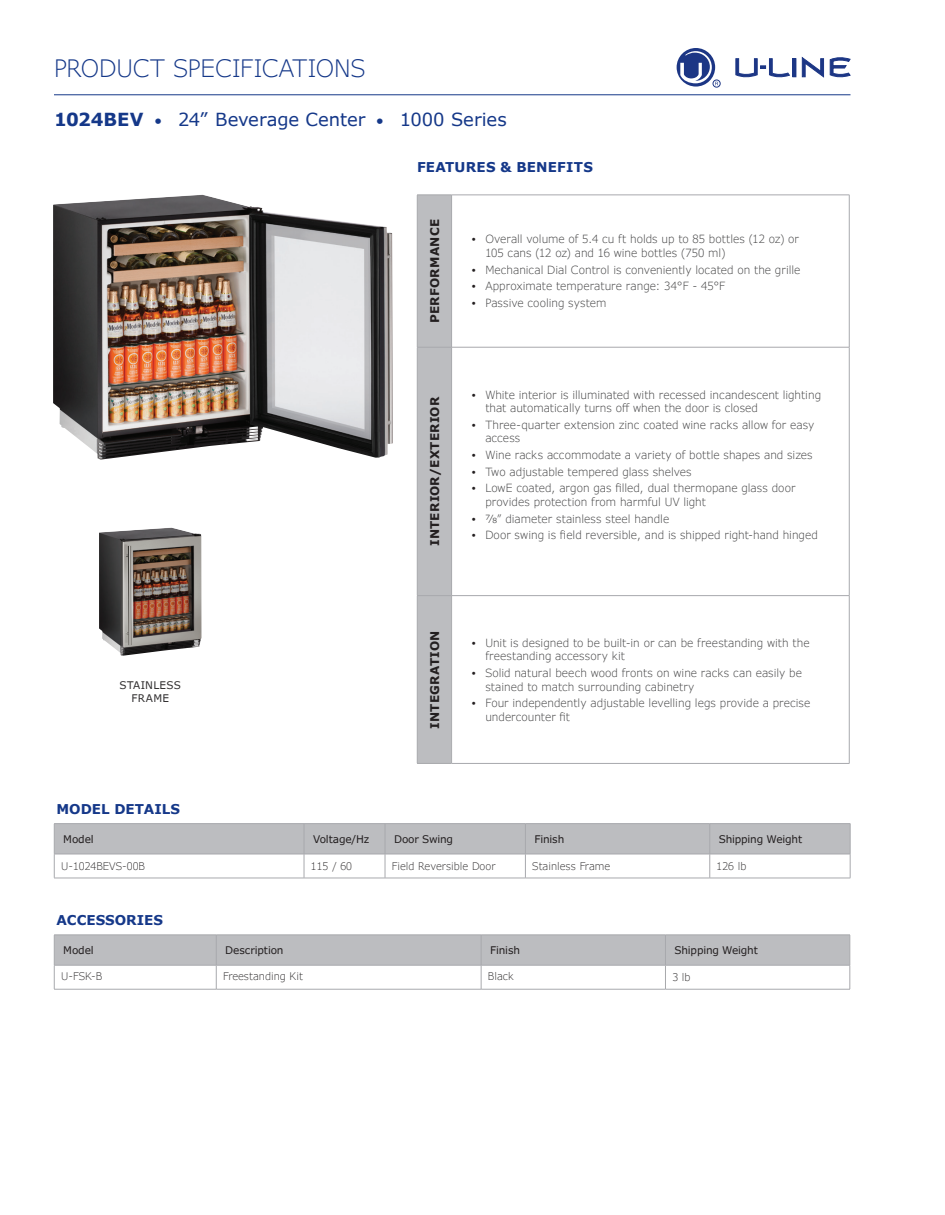
<style>
.page{position:relative;width:945px;height:1215px;background:#fff}
.page>*{position:absolute;margin:0;border:0;box-sizing:border-box;transform-origin:0 0}
.t1{font:300 24px "Verdana Pro";letter-spacing:-.005em;color:#153889}
.t2{font:18px "Verdana Pro";color:#153889}
.t3{font:700 13.5px "Verdana";color:#153889}
.t4{font:700 13.5px "Verdana Pro";letter-spacing:.015em;color:#153889}
.t5{font:700 12px "Verdana Pro";letter-spacing:.015em;color:#231f20}
.t6{font:300 11.25px/13.5px "Verdana Pro";color:#3e3e3f}
.t7{font:300 10.5px "Verdana Pro";color:#312f30}
.t8{font:10.5px "Verdana Pro";letter-spacing:-.015em;color:#231f20}
.t9{font:10.5px/13.5px "Verdana Pro";letter-spacing:.025em;color:#312f30;text-align:center}
.s1{font-weight:700}
.s2{font-size:15px}
.s3{font-family:"Myriad Pro";font-weight:400;font-size:14.25px;color:#231f20}
</style>
<div class="page">
<img style="left:53px;top:195px;width:340px;height:265px">
<img style="left:99px;top:528px;width:102px;height:128px">
<div style="left:418px;top:196px;width:33px;height:567px;background:#bcbdc0"></div>
<hr style="left:452px;top:347px;width:397px;height:1px;background:#a8a9ad">
<hr style="left:452px;top:595px;width:397px;height:1px;background:#a8a9ad">
<hr style="left:417px;top:763px;width:35px;height:1px;background:#a8a9ad">
<hr style="left:452px;top:763px;width:397px;height:1px;background:#a8a9ad">
<hr style="left:417px;top:195px;width:35px;height:1px;background:#a8a9ad">
<hr style="left:417px;top:195px;width:1px;height:152px;background:#a8a9ad">
<hr style="left:452px;top:195px;width:397px;height:1px;background:#a8a9ad">
<hr style="left:451px;top:195px;width:1px;height:152px;background:#a8a9ad">
<hr style="left:849px;top:195px;width:1px;height:152px;background:#a8a9ad">
<hr style="left:417px;top:347px;width:35px;height:1px;background:#a8a9ad">
<hr style="left:417px;top:347px;width:1px;height:248px;background:#a8a9ad">
<hr style="left:451px;top:347px;width:1px;height:248px;background:#a8a9ad">
<hr style="left:849px;top:347px;width:1px;height:248px;background:#a8a9ad">
<hr style="left:417px;top:595px;width:35px;height:1px;background:#a8a9ad">
<hr style="left:417px;top:596px;width:1px;height:167px;background:#a8a9ad">
<hr style="left:451px;top:596px;width:1px;height:167px;background:#a8a9ad">
<hr style="left:849px;top:596px;width:1px;height:167px;background:#a8a9ad">
<hr style="left:54px;top:823px;width:250px;height:1px;background:#a8a9ad">
<hr style="left:304px;top:823px;width:81px;height:1px;background:#a8a9ad">
<hr style="left:385px;top:823px;width:140px;height:1px;background:#a8a9ad">
<hr style="left:525px;top:823px;width:185px;height:1px;background:#a8a9ad">
<hr style="left:710px;top:823px;width:140px;height:1px;background:#a8a9ad">
<svg style="left:54px;top:824px;width:797px;height:54px"></svg>
<hr style="left:54px;top:878px;width:250px;height:1px;background:#a8a9ad">
<hr style="left:385px;top:878px;width:140px;height:1px;background:#a8a9ad">
<hr style="left:525px;top:878px;width:185px;height:1px;background:#a8a9ad">
<hr style="left:710px;top:878px;width:140px;height:1px;background:#a8a9ad">
<hr style="left:304px;top:878px;width:81px;height:1px;background:#a8a9ad">
<hr style="left:665px;top:989px;width:185px;height:1px;background:#a8a9ad">
<svg style="left:54px;top:935px;width:797px;height:54px"></svg>
<hr style="left:54px;top:989px;width:162px;height:1px;background:#a8a9ad">
<hr style="left:216px;top:989px;width:265px;height:1px;background:#a8a9ad">
<hr style="left:481px;top:989px;width:184px;height:1px;background:#a8a9ad">
<hr style="left:54px;top:94px;width:796px;height:1px;background:#153889">
<div style="left:793px;top:59px;width:3px;height:18px;border:1px solid #1c3685"></div>
<svg style="left:802px;top:58px;width:22px;height:19px"></svg>
<svg style="left:830px;top:57px;width:20px;height:20px"></svg>
<svg style="left:736px;top:59px;width:54px;height:19px"></svg>
<svg style="left:677px;top:48px;width:41px;height:39px"></svg>
<div style="left:713px;top:80px;width:7px;height:7px;border:1px solid #1c3685;border-radius:50%"></div>
<h1 class="t1" style="left:54px;top:53px;width:313px">PRODUCT SPECIFICATIONS</h1>
<h2 class="t2" style="left:54px;top:108px;width:454px"><span class="s1">1024BEV</span> <span class="s2">•</span> 24” Beverage Center <span class="s2">•</span> 1000 Series</h2>
<p class="t4" style="left:417px;top:158px;width:177px">FEATURES &amp; BENEFITS</p>
<p class="t5" style="left:427px;top:323px;width:105px;rotate:-90deg">PERFORMANCE</p>
<p class="t6" style="left:485px;top:233px;width:315px;text-indent:-14px"><span class="s3">•</span> Overall volume of 5.4 cu ft holds up to 85 bottles (12 oz) or<br>105 cans (12 oz) and 16 wine bottles (750 ml)</p>
<p class="t6" style="left:472px;top:263px;width:330px"><span class="s3">•</span> Mechanical Dial Control is conveniently located on the grille</p>
<p class="t6" style="left:472px;top:280px;width:255px"><span class="s3">•</span> Approximate temperature range: 34°F - 45°F</p>
<p class="t6" style="left:472px;top:297px;width:136px"><span class="s3">•</span> Passive cooling system</p>
<p class="t9" style="left:120px;top:679px;width:63px">STAINLESS<br>FRAME</p>
<p class="t5" style="left:427px;top:546px;width:151px;rotate:-90deg">INTERIOR/EXTERIOR</p>
<p class="t6" style="left:485px;top:388px;width:337px;text-indent:-14px"><span class="s3">•</span> White interior is illuminated with recessed incandescent lighting that automatically turns off when the door is closed</p>
<p class="t6" style="left:485px;top:418px;width:331px;text-indent:-14px"><span class="s3">•</span> Three-quarter extension zinc coated wine racks allow for easy access</p>
<p class="t6" style="left:472px;top:448px;width:342px"><span class="s3">•</span> Wine racks accommodate a variety of bottle shapes and sizes</p>
<p class="t6" style="left:472px;top:465px;width:221px"><span class="s3">•</span> Two adjustable tempered glass shelves</p>
<p class="t6" style="left:485px;top:482px;width:312px;text-indent:-14px"><span class="s3">•</span> LowE coated, argon gas filled, dual thermopane glass door provides protection from harmful UV light</p>
<p class="t6" style="left:472px;top:512px;width:199px"><span class="s3">•</span> 7/8” diameter stainless steel handle</p>
<p class="t6" style="left:472px;top:529px;width:348px"><span class="s3">•</span> Door swing is field reversible, and is shipped right-hand hinged</p>
<p class="t5" style="left:427px;top:729px;width:100px;rotate:-90deg">INTEGRATION</p>
<p class="t6" style="left:485px;top:636px;width:326px;text-indent:-14px"><span class="s3">•</span> Unit is designed to be built-in or can be freestanding with the freestanding accessory kit</p>
<p class="t6" style="left:485px;top:666px;width:318px;text-indent:-14px"><span class="s3">•</span> Solid natural beech wood fronts on wine racks can easily be stained to match surrounding cabinetry</p>
<p class="t6" style="left:485px;top:697px;width:327px;text-indent:-14px"><span class="s3">•</span> Four independently adjustable levelling legs provide a precise undercounter fit</p>
<p class="t3" style="left:56px;top:799px;width:125px">MODEL DETAILS</p>
<p class="t8" style="left:63px;top:832px;width:32px">Model</p>
<p class="t8" style="left:313px;top:832px;width:58px">Voltage/Hz</p>
<p class="t8" style="left:394px;top:832px;width:61px">Door Swing</p>
<p class="t8" style="left:534px;top:832px;width:31px">Finish</p>
<p class="t8" style="left:719px;top:832px;width:85px">Shipping Weight</p>
<p class="t7" style="left:61px;top:859px;width:85px">U-1024BEVS-00B</p>
<p class="t7" style="left:311px;top:859px;width:43px">115 / 60</p>
<p class="t7" style="left:392px;top:859px;width:105px">Field Reversible Door</p>
<p class="t7" style="left:532px;top:859px;width:80px">Stainless Frame</p>
<p class="t7" style="left:717px;top:859px;width:31px">126 lb</p>
<p class="t3" style="left:56px;top:910px;width:108px">ACCESSORIES</p>
<p class="t8" style="left:63px;top:944px;width:32px">Model</p>
<p class="t8" style="left:225px;top:944px;width:60px">Description</p>
<p class="t8" style="left:490px;top:944px;width:31px">Finish</p>
<p class="t8" style="left:674px;top:944px;width:85px">Shipping Weight</p>
<p class="t7" style="left:61px;top:970px;width:43px">U-FSK-B</p>
<p class="t7" style="left:223px;top:970px;width:81px">Freestanding Kit</p>
<p class="t7" style="left:488px;top:970px;width:27px">Black</p>
<p class="t7" style="left:672px;top:971px;width:20px">3 lb</p>
</div>
